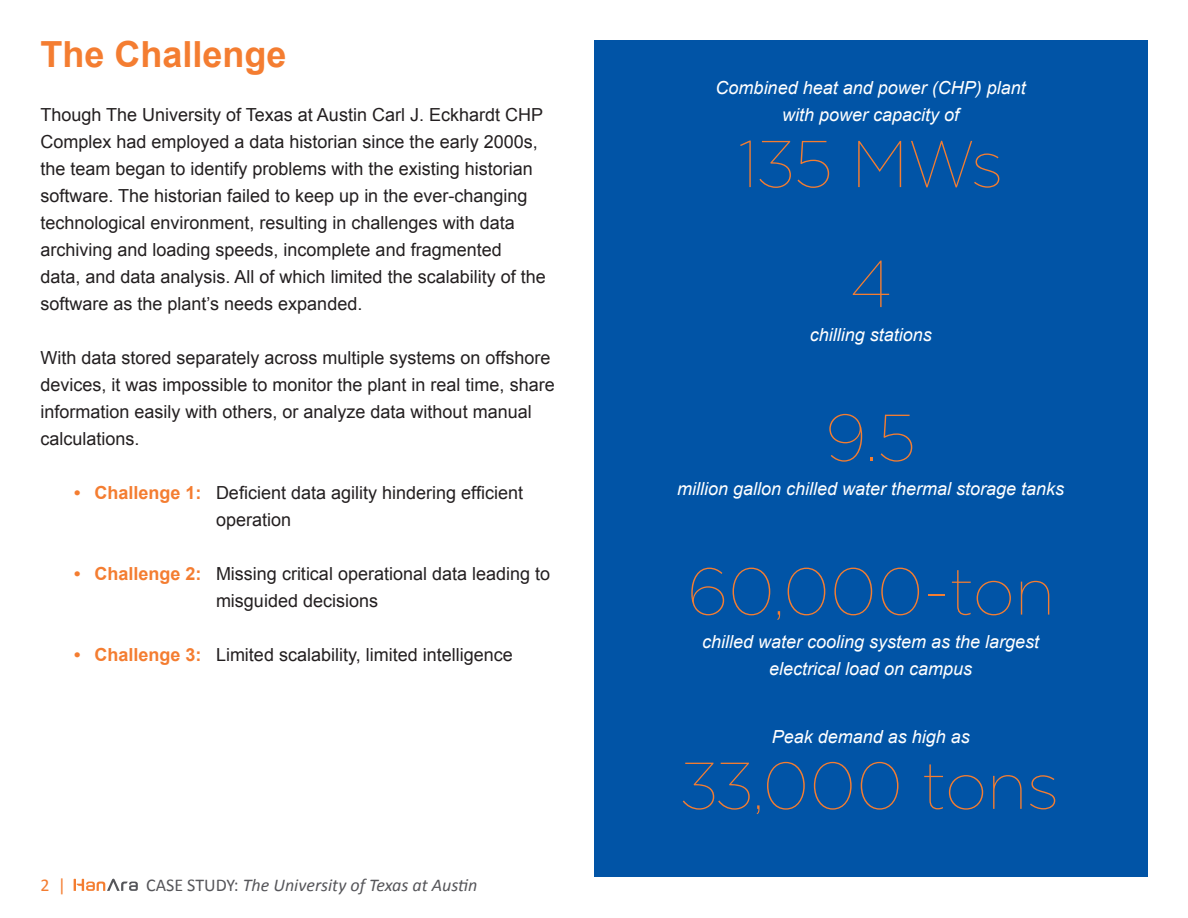
<style>
.page{position:relative;width:1188px;height:918px;background:#fff}
.page>*{position:absolute;margin:0;border:0;box-sizing:border-box;transform-origin:0 0}
.t1{font:100 66px/120px "Gotham";color:#f47d31;text-align:center}
.t2{font:700 36px "Arial";color:#f47d31}
.t3{font:18px/27px "Arial";color:#231f20}
.t4{font:italic 18px/27px "Arial";color:#fff;text-align:center}
.t5{font:italic 18px "Calibri";color:#56565a}
.t6{font:18px "Calibri";color:#f47d31}
.s1{font-weight:700;color:#f47d31}
.s2{font-style:normal}
</style>
<div class="page">
<div style="left:594px;top:40px;width:554px;height:838px;background:#0154a6"></div>
<svg style="left:74px;top:879px;width:64px;height:12px"></svg>
<h2 class="t2" style="left:40px;top:30px;width:248px">The Challenge</h2>
<p class="t3" style="left:40px;top:101px;width:507px">Though The University of Texas at Austin Carl J. Eckhardt CHP Complex had employed a data historian since the early 2000s, the team began to identify problems with the existing historian software. The historian failed to keep up in the ever-changing technological environment, resulting in challenges with data archiving and loading speeds, incomplete and fragmented data, and data analysis. All of which limited the scalability of the software as the plant’s needs expanded.</p>
<p class="t3" style="left:40px;top:344px;width:516px">With data stored separately across multiple systems on offshore devices, it was impossible to monitor the plant in real time, share information easily with others, or analyze data without manual calculations.</p>
<p class="t3" style="left:216px;top:479px;width:309px;text-indent:-142px"><span class="s1">• Challenge 1:</span> Deficient data agility hindering efficient operation</p>
<p class="t3" style="left:216px;top:560px;width:336px;text-indent:-142px"><span class="s1">• Challenge 2:</span> Missing critical operational data leading to misguided decisions</p>
<p class="t3" style="left:74px;top:641px;width:440px"><span class="s1">• Challenge 3:</span> Limited scalability, limited intelligence</p>
<p class="t6" style="left:40px;top:874px;width:27px">2 |</p>
<p class="t5" style="left:146px;top:873px;width:333px"><span class="s2">CASE STUDY:</span> The University of Texas at Austin</p>
<p class="t4" style="left:716px;top:75px;width:312px">Combined heat and power (CHP) plant with power capacity of</p>
<h1 class="t1" style="left:738px;top:102px;width:267px">135 MWs<br>4</h1>
<p class="t4" style="left:810px;top:321px;width:124px">chilling stations</p>
<h1 class="t1" style="left:826px;top:376px;width:92px">9.5</h1>
<p class="t4" style="left:677px;top:475px;width:389px">million gallon chilled water thermal storage tanks</p>
<h1 class="t1" style="left:687px;top:529px;width:370px">60,000-ton</h1>
<p class="t4" style="left:702px;top:629px;width:339px">chilled water cooling system as the largest electrical load on campus</p>
<p class="t4" style="left:772px;top:723px;width:200px">Peak demand as high as</p>
<h1 class="t1" style="left:682px;top:724px;width:379px">33,000 tons</h1>
</div>
